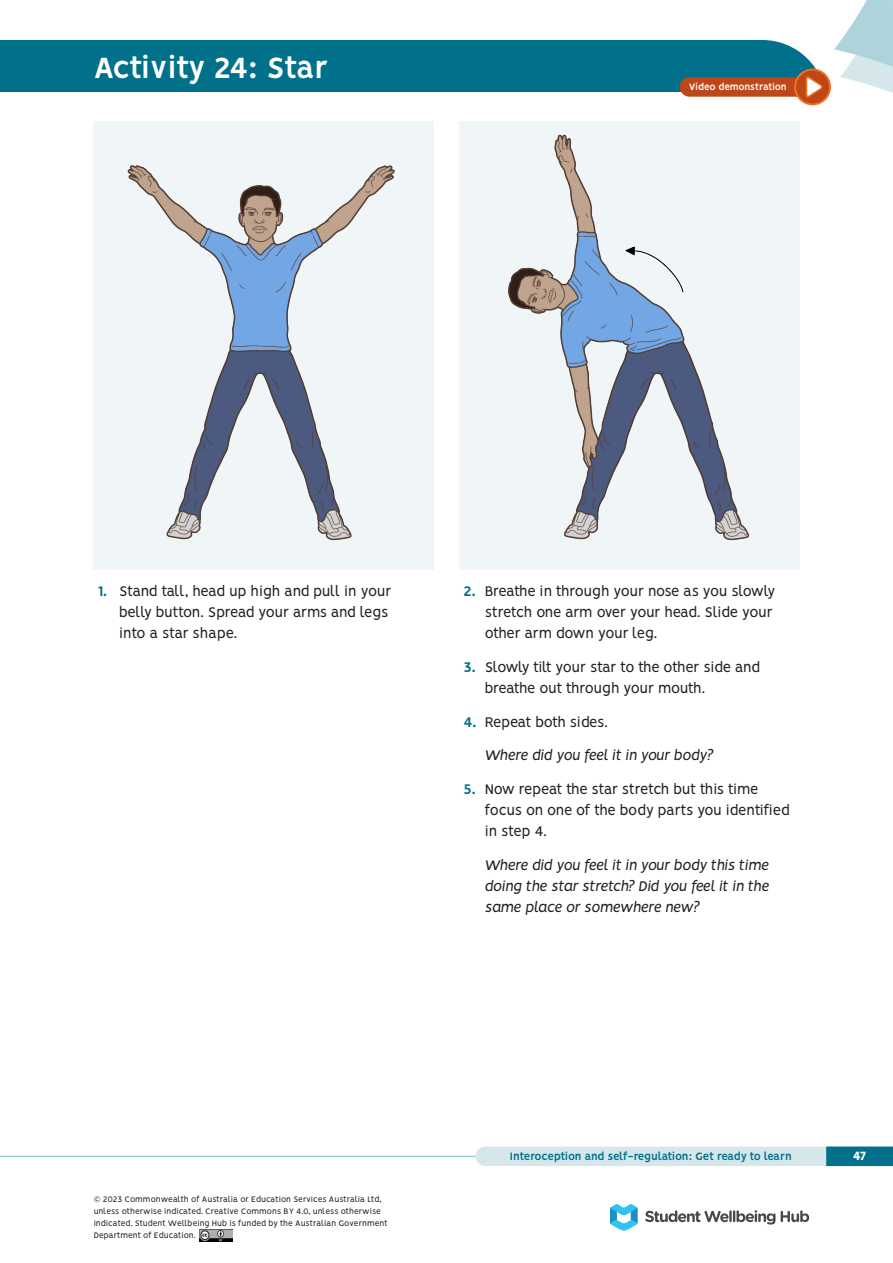
<style>
.page{position:relative;width:893px;height:1263px;background:#fff}
.page>*{position:absolute;margin:0;border:0;box-sizing:border-box;transform-origin:0 0}
.t1{font:700 33px "Vision";letter-spacing:-.03em;color:#fff}
.t2{font:15.75px/21px "Vision";letter-spacing:-.03em;color:#231f20}
.t3{font:italic 15.75px/21px "Vision";color:#231f20}
.t4{font:800 13.5px "Vision";color:#fff}
.t5{font:700 12px "Vision";letter-spacing:-.03em;color:#01708a}
.t6{font:700 10.5px "Vision";letter-spacing:-.03em;color:#fff}
.t7{font:9px/12px "Vision";color:#231f20}
.s1{font-weight:700;color:#01708a}
.s2{font-weight:700;font-style:normal;color:#01708a}
.s3{font-style:normal}
</style>
<div class="page">
<svg style="left:834px;top:0;width:59px;height:93px"></svg>
<div style="left:0;top:40px;width:826px;height:51px;background:#01708a"></div>
<hr style="left:0;top:1156px;width:893px;height:1px;background:#7cbcc5">
<div style="left:485px;top:1146px;width:408px;height:20px;background:#d5e7eb"></div>
<div style="left:689px;top:77px;width:114px;height:20px;background:#bf4617"></div>
<svg style="left:794px;top:69px;width:37px;height:36px"></svg>
<div style="left:796px;top:70px;width:33px;height:33px;background:#bf4617;border-radius:50%"></div>
<svg style="left:806px;top:76px;width:17px;height:22px"></svg>
<div style="left:826px;top:1146px;width:67px;height:20px;background:#01708a"></div>
<svg style="left:610px;top:1204px;width:28px;height:27px"></svg>
<svg style="left:645px;top:1210px;width:130px;height:14px"></svg>
<svg style="left:781px;top:1210px;width:28px;height:12px"></svg>
<div style="left:94px;top:122px;width:340px;height:448px;background:#f0f6f8"></div>
<img style="left:127px;top:165px;width:268px;height:376px">
<div style="left:459px;top:122px;width:340px;height:448px;background:#f0f6f8"></div>
<img style="left:508px;top:134px;width:241px;height:407px">
<img style="left:200px;top:1230px;width:32px;height:11px">
<h1 class="t1" style="left:94px;top:48px;width:236px">Activity 24: Star</h1>
<p class="t6" style="left:689px;top:81px;width:99px">Video demonstration</p>
<p class="t2" style="left:119px;top:582px;width:274px;text-indent:-21px"><span class="s1">1.</span> Stand tall, head up high and pull in your belly button. Spread your arms and legs into a star shape.</p>
<p class="t2" style="left:485px;top:582px;width:292px;text-indent:-21px"><span class="s1">2.</span> Breathe in through your nose as you slowly stretch one arm over your head. Slide your other arm down your leg.</p>
<p class="t2" style="left:485px;top:658px;width:277px;text-indent:-21px"><span class="s1">3.</span> Slowly tilt your star to the other side and breathe out through your mouth.</p>
<p class="t3" style="left:485px;top:705px;width:230px;line-height:33.8px;text-indent:-21px"><span class="s2">4.</span> <span class="s3">Repeat both sides.<br></span>Where did you feel it in your body?</p>
<p class="t2" style="left:485px;top:780px;width:307px;text-indent:-21px"><span class="s1">5.</span> Now repeat the star stretch but this time focus on one of the body parts you identified in step 4.</p>
<p class="t3" style="left:485px;top:854px;width:286px;text-align:justify">Where did you feel it in your body this time doing the star stretch? Did you feel it in the same place or somewhere new?</p>
<p class="t7" style="left:94px;top:1194px;width:295px">© 2023 Commonwealth of Australia or Education Services Australia Ltd, unless otherwise indicated. Creative Commons BY 4.0, unless otherwise indicated. Student Wellbeing Hub is funded by the Australian Government Department of Education.</p>
<p class="t5" style="left:510px;top:1149px;width:283px">Interoception and self-regulation: Get ready to learn</p>
<p class="t4" style="left:853px;top:1148px;width:15px">47</p>
</div>
